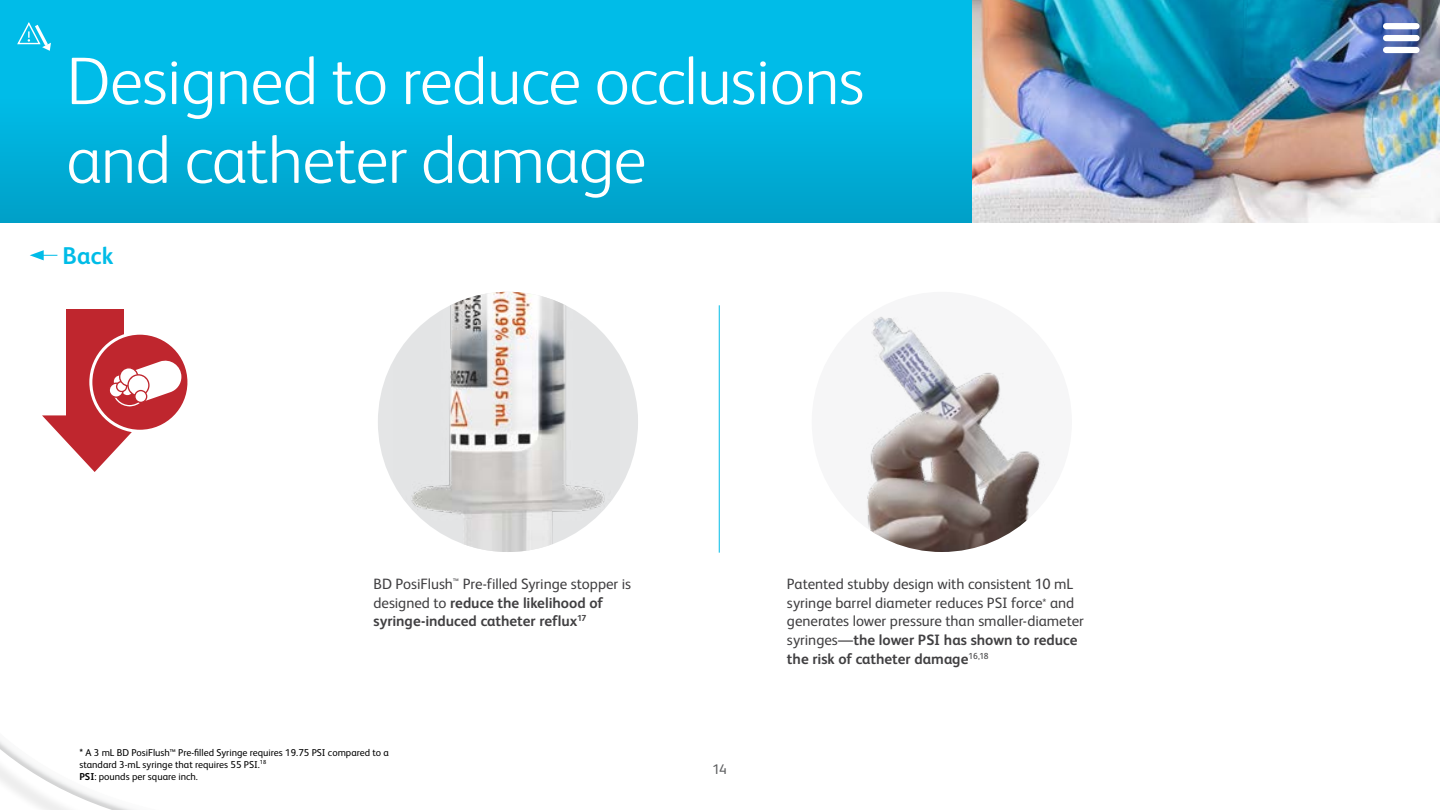
<style>
.page{position:relative;width:1440px;height:810px;background:#fff}
.page>*{position:absolute;margin:0;border:0;box-sizing:border-box;transform-origin:0 0}
.t1{font:300 67.5px/78.8px "FS Albert Pro";letter-spacing:-.01em;color:#fff}
.t2{font:700 24.25px "FS Albert Pro";color:#00bce7}
.t3{font:15px/18.8px "FS Albert Pro";letter-spacing:-.005em;color:#414042}
.t4{font:700 15px/18.8px "FS Albert Pro";letter-spacing:-.005em;color:#414042}
.t5{font:14px "FS Albert Pro";color:#5f6062}
.t6{font:10px/12px "FS Albert Pro";color:#000}
.s1{font-weight:400}
.s2{font-weight:700}
.s3{font-size:11.75px}
</style>
<div class="page">
<div style="left:0;top:0;width:1440px;height:222px;background:linear-gradient(to bottom,#00c3f0,#00a5ce)"></div>
<img style="left:972px;top:0;width:468px;height:222px">
<img style="left:812px;top:292px;width:260px;height:260px;border-radius:130px">
<svg style="left:16px;top:20px;width:35px;height:31px"></svg>
<div style="left:378px;top:292px;width:260px;height:260px;background:#e4e5e6;border-radius:50%"></div>
<img style="left:393px;top:292px;width:226px;height:260px">
<hr style="left:719px;top:305px;width:1px;height:248px;background:#00bce8">
<div style="left:1386px;top:35px;width:31px;height:6px;background:#fff"></div>
<div style="left:1386px;top:23px;width:31px;height:6px;background:#fff"></div>
<div style="left:1386px;top:47px;width:31px;height:6px;background:#fff"></div>
<div style="left:66px;top:309px;width:57px;height:126px;background:#bf262e"></div>
<svg style="left:42px;top:415px;width:90px;height:57px"></svg>
<svg style="left:89px;top:332px;width:101px;height:101px;fill:#bf262e"></svg>
<svg style="left:108px;top:358px;width:73px;height:48px"></svg>
<svg style="left:30px;top:250px;width:27px;height:10px"></svg>
<h1 class="t1" style="left:67px;top:37px;width:799px">Designed to reduce occlusions and catheter damage</h1>
<h2 class="t2" style="left:62px;top:239px;width:53px">Back</h2>
<p class="t4" style="left:373px;top:573px;width:259px"><span class="s1">BD PosiFlush</span><sup>™</sup> <span class="s1">Pre-filled Syringe stopper is designed to</span> reduce the likelihood of syringe-induced catheter reflux<sup>17</sup></p>
<p class="t6" style="left:79px;top:746px;width:311px"><span class="s2">*</span> A 3 mL BD PosiFlush™ Pre-filled Syringe requires 19.75 PSI compared to a standard 3-mL syringe that requires 55 PSI.<sup>18<br></sup><span class="s2">PSI</span>: pounds per square inch.</p>
<p class="t5" style="left:712px;top:759px;width:16px">14</p>
<p class="t3" style="left:787px;top:573px;width:299px">Patented stubby design with consistent 10 mL syringe barrel diameter reduces PSI force<span class="s3">*</span> and generates lower pressure than smaller-diameter syringes—<span class="s2">the lower PSI has shown to reduce the risk of catheter damage</span><sup>16,18</sup></p>
</div>
